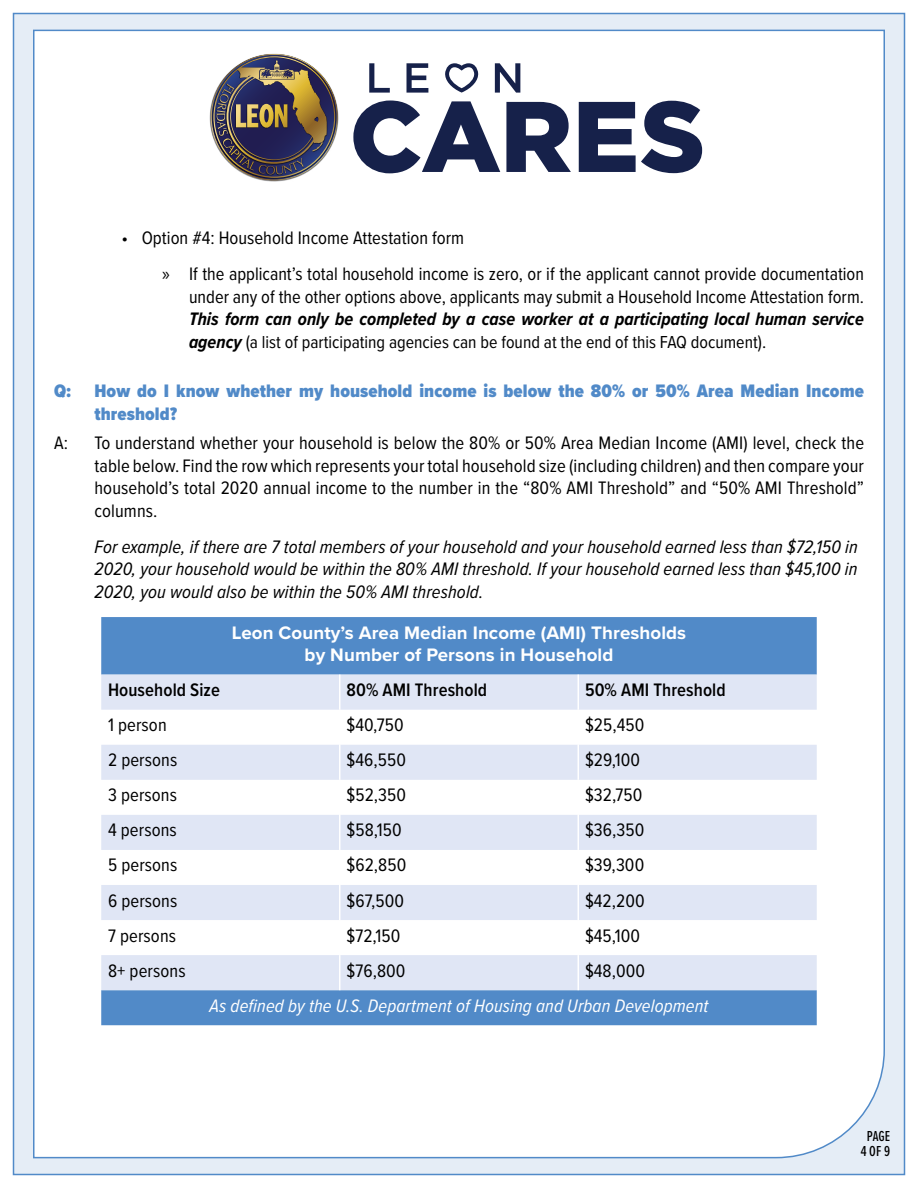
<style>
.page{position:relative;width:918px;height:1188px;background:#fff}
.page>*{position:absolute;margin:0;border:0;box-sizing:border-box;transform-origin:0 0}
.A_Style{font:18.75px/22.5px "Proxima Nova Cond";letter-spacing:.005em;color:#000;text-align:justify}
.A_Style-2{font:italic 18.75px/22.5px "Proxima Nova Cond";letter-spacing:.005em;color:#000;text-align:justify}
.Q_Style{font:900 18.75px/22.5px "Proxima Nova Cond";letter-spacing:.005em;color:#518ac8}
.t1{font:700 18.75px/22.5px "Proxima Nova";letter-spacing:.005em;color:#fff;text-align:center}
.t2{font:italic 18.75px "Proxima Nova Cond";letter-spacing:.005em;color:#fff}
.t3{font:600 18.75px "Proxima Nova Cond";letter-spacing:.005em;color:#000}
.t4{font:18px "Proxima Nova Cond";color:#000}
.t5{font:500 15px/15px "Proxima Nova Ex Cn";color:#000;text-align:center}
.s1{font-family:"Myriad Pro"}
.s2{font-weight:700;font-style:italic}
.s3{font-weight:700;font-style:italic;font-size:18.75px}
.s4{font-size:18.75px}
</style>
<div class="page">
<div style="left:14px;top:14px;width:890px;height:1160px;background:#e5edf6"></div>
<div style="left:33px;top:29px;width:852px;height:1130px;background:#fff"></div>
<div style="left:101px;top:617px;width:716px;height:408px;background:#518ac8"></div>
<svg style="left:101px;top:675px;width:716px;height:315px"></svg>
<hr style="left:339px;top:675px;width:1px;height:35px;background:#fff">
<hr style="left:578px;top:675px;width:1px;height:35px;background:#fff">
<hr style="left:339px;top:710px;width:1px;height:35px;background:#fff">
<hr style="left:578px;top:710px;width:1px;height:35px;background:#fff">
<hr style="left:339px;top:745px;width:1px;height:35px;background:#fff">
<hr style="left:578px;top:745px;width:1px;height:35px;background:#fff">
<hr style="left:339px;top:780px;width:1px;height:35px;background:#fff">
<hr style="left:578px;top:780px;width:1px;height:35px;background:#fff">
<hr style="left:339px;top:815px;width:1px;height:35px;background:#fff">
<hr style="left:578px;top:815px;width:1px;height:35px;background:#fff">
<hr style="left:339px;top:850px;width:1px;height:35px;background:#fff">
<hr style="left:578px;top:850px;width:1px;height:35px;background:#fff">
<hr style="left:339px;top:885px;width:1px;height:35px;background:#fff">
<hr style="left:578px;top:885px;width:1px;height:35px;background:#fff">
<hr style="left:339px;top:920px;width:1px;height:35px;background:#fff">
<hr style="left:578px;top:920px;width:1px;height:35px;background:#fff">
<hr style="left:339px;top:955px;width:1px;height:35px;background:#fff">
<hr style="left:578px;top:955px;width:1px;height:35px;background:#fff">
<svg style="left:353px;top:101px;width:147px;height:72px;background:#868ca1"></svg>
<svg style="left:506px;top:102px;width:65px;height:70px;background:#555d7b"></svg>
<svg style="left:579px;top:101px;width:123px;height:72px;background:#646b86"></svg>
<svg style="left:369px;top:63px;width:21px;height:30px"></svg>
<svg style="left:407px;top:63px;width:21px;height:30px"></svg>
<svg style="left:495px;top:63px;width:25px;height:30px"></svg>
<svg style="left:444px;top:63px;width:35px;height:30px"></svg>
<img style="left:210px;top:53px;width:129px;height:128px">
<img style="left:211px;top:54px;width:127px;height:126px">
<p class="A_Style" style="left:122px;top:226px;width:344px">• Option #4: Household Income Attestation form</p>
<p class="A_Style" style="left:189px;top:262px;width:677px;text-indent:-27px"><span class="s1">»</span> If the applicant’s total household income is zero, or if the applicant cannot provide documentation under any of the other options above, applicants may submit a Household Income Attestation form.<br><span class="s2">This form can only be completed by a case worker at a participating local human service</span></p>
<p class="t4" style="left:189px;top:329px;width:579px"><span class="s3">agency</span> <span class="s4">(</span>a list of participating agencies can be found at the end of this FAQ document<span class="s4">).</span></p>
<p class="Q_Style" style="left:94px;top:380px;width:771px;text-indent:-40px">Q: How do I know whether my household income is below the 80% or 50% Area Median Income threshold?</p>
<p class="A_Style" style="left:54px;top:431px;width:15px">A:</p>
<p class="A_Style" style="left:94px;top:431px;width:771px">To understand whether your household is below the 80% or 50% Area Median Income (AMI) level, check the table below. Find the row which represents your total household size (including children) and then compare your household’s total 2020 annual income to the number in the “80% AMI Threshold” and “50% AMI Threshold” columns.</p>
<p class="A_Style-2" style="left:94px;top:534px;width:765px">For example, if there are 7 total members of your household and your household earned less than $72,150 in 2020, your household would be within the 80% AMI threshold. If your household earned less than $45,100 in 2020, you would also be within the 50% AMI threshold.</p>
<p class="t1" style="left:232px;top:621px;width:456px">Leon County’s Area Median Income (AMI) Thresholds by Number of Persons in Household</p>
<p class="t3" style="left:108px;top:676px;width:114px">Household Size</p>
<p class="t3" style="left:346px;top:676px;width:142px">80% AMI Threshold</p>
<p class="t3" style="left:585px;top:676px;width:142px">50% AMI Threshold</p>
<p class="A_Style" style="left:108px;top:713px;width:60px">1 person</p>
<p class="A_Style" style="left:346px;top:713px;width:59px">$40,750</p>
<p class="A_Style" style="left:585px;top:713px;width:61px">$25,450</p>
<p class="A_Style" style="left:108px;top:748px;width:71px">2 persons</p>
<p class="A_Style" style="left:346px;top:748px;width:61px">$46,550</p>
<p class="A_Style" style="left:585px;top:748px;width:57px">$29,100</p>
<p class="A_Style" style="left:108px;top:783px;width:71px">3 persons</p>
<p class="A_Style" style="left:346px;top:783px;width:61px">$52,350</p>
<p class="A_Style" style="left:585px;top:783px;width:59px">$32,750</p>
<p class="A_Style" style="left:108px;top:818px;width:70px">4 persons</p>
<p class="A_Style" style="left:346px;top:818px;width:57px">$58,150</p>
<p class="A_Style" style="left:585px;top:818px;width:61px">$36,350</p>
<p class="A_Style" style="left:108px;top:853px;width:71px">5 persons</p>
<p class="A_Style" style="left:346px;top:853px;width:61px">$62,850</p>
<p class="A_Style" style="left:585px;top:853px;width:61px">$39,300</p>
<p class="A_Style" style="left:108px;top:888px;width:71px">6 persons</p>
<p class="A_Style" style="left:346px;top:888px;width:59px">$67,500</p>
<p class="A_Style" style="left:585px;top:888px;width:61px">$42,200</p>
<p class="A_Style" style="left:108px;top:923px;width:70px">7 persons</p>
<p class="A_Style" style="left:346px;top:923px;width:55px">$72,150</p>
<p class="A_Style" style="left:585px;top:923px;width:57px">$45,100</p>
<p class="A_Style" style="left:108px;top:958px;width:79px">8+ persons</p>
<p class="A_Style" style="left:346px;top:958px;width:61px">$76,800</p>
<p class="A_Style" style="left:585px;top:958px;width:62px">$48,000</p>
<p class="t2" style="left:209px;top:992px;width:501px">As defined by the U.S. Department of Housing and Urban Development</p>
<p class="t5" style="left:861px;top:1128px;width:31px">PAGE<br>4 OF 9</p>
</div>
